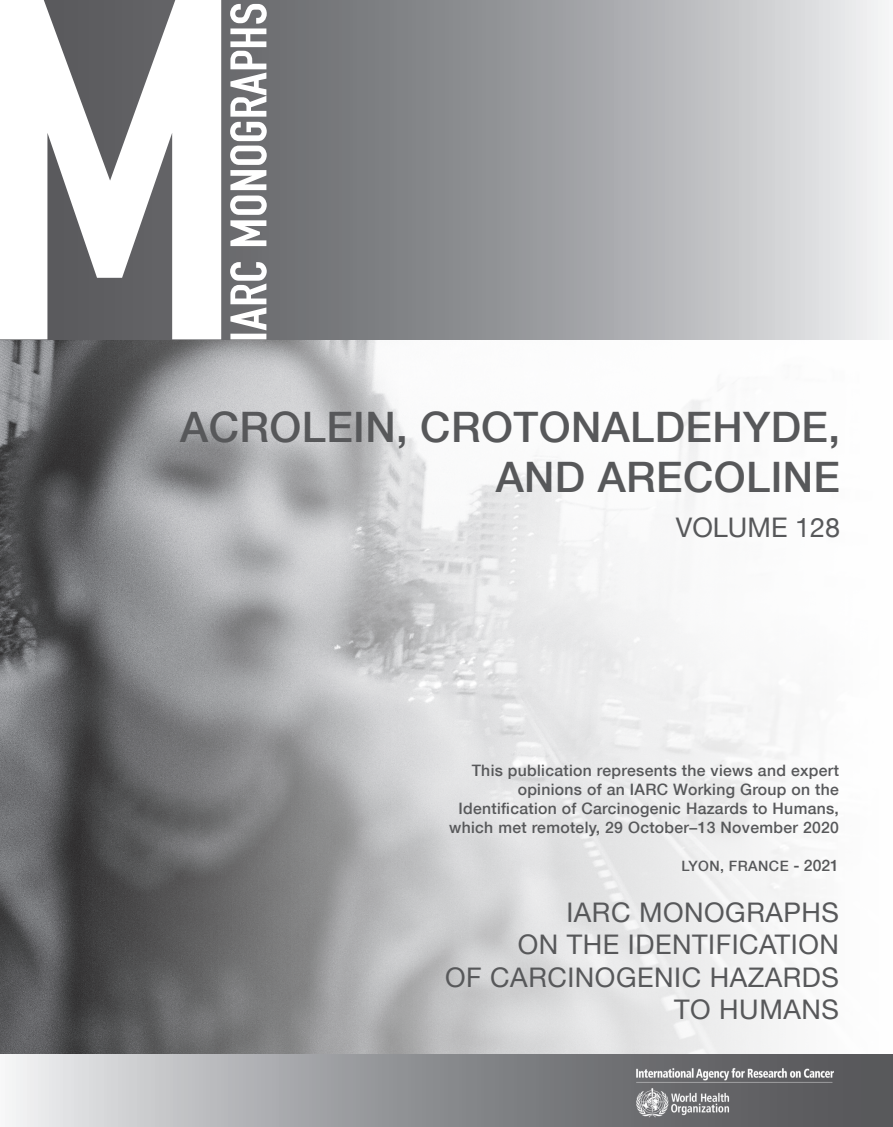
<style>
.page{position:relative;width:893px;height:1127px;background:#fff}
.page>*{position:absolute;margin:0;border:0;box-sizing:border-box;transform-origin:0 0}
.t1{font:500 42px/50.4px "Helvetica Neue";letter-spacing:.01em;color:#57585a;text-align:right}
.t2{font:27px/32.4px "Helvetica Neue";letter-spacing:.02em;color:#57585a;text-align:right}
.t3{font:27px "Helvetica Neue";color:#57585a}
.t4{font:500 15.75px/18.9px "Helvetica Neue";letter-spacing:.02em;color:#57585a;text-align:right}
.t5{font:500 14.25px "Helvetica Neue";letter-spacing:.03em;color:#57585a}
.s1{font-size:15.75px}
</style>
<div class="page">
<img style="left:0;top:339px;width:893px;height:716px">
<svg style="left:9px;top:1055px;width:884px;height:72px;background:#9c9da0"></svg>
<img style="left:631px;top:1065px;width:208px;height:54px">
<svg style="left:221px;top:0;width:664px;height:339px;background:#a5a7a9"></svg>
<svg style="left:44px;top:0;width:132px;height:339px;fill:#636366"></svg>
<svg style="left:230px;top:4px;width:37px;height:335px"></svg>
<h1 class="t1" style="left:180px;top:401px;width:661px">ACROLEIN, CROTONALDEHYDE,<br>AND ARECOLINE</h1>
<h2 class="t3" style="left:676px;top:511px;width:166px">VOLUME 128</h2>
<p class="t4" style="left:449px;top:761px;width:391px">This publication represents the views and expert opinions of an IARC Working Group on the Identification of Carcinogenic Hazards to Humans, which met remotely, 29 October–13 November 2020</p>
<p class="t5" style="left:681px;top:857px;width:159px">LYON, FRANCE <span class="s1">- 2021</span></p>
<h2 class="t2" style="left:445px;top:896px;width:395px">IARC MONOGRAPHS<br>ON THE IDENTIFICATION<br>OF CARCINOGENIC HAZARDS<br>TO HUMANS</h2>
</div>
